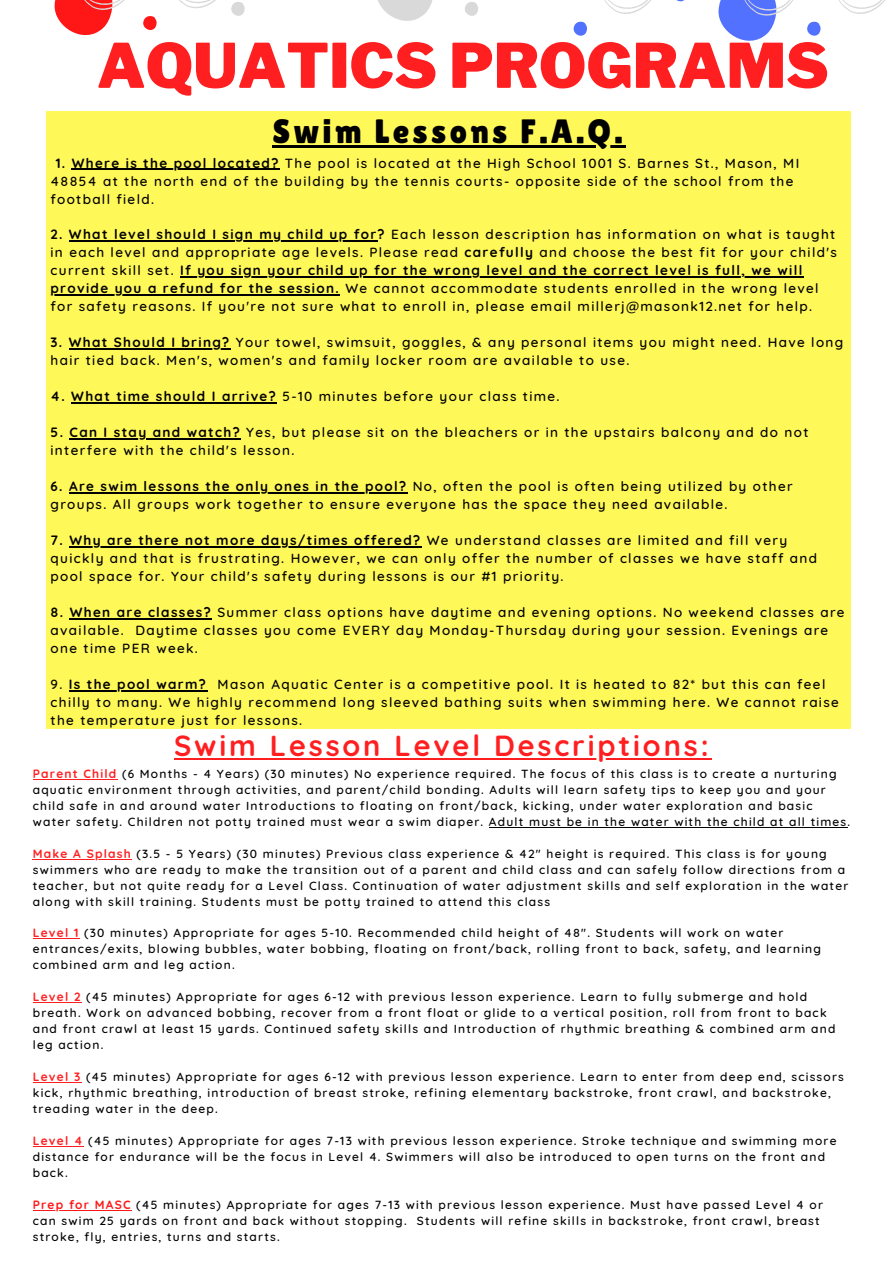
<style>
.page{position:relative;width:893px;height:1264px;background:#fff}
.page>*{position:absolute;margin:0;border:0;box-sizing:border-box;transform-origin:0 0}
.t1{font:900 60.9px "Libre Franklin";color:#ff1f20}
.t2{font:33.75px "Lilita One";letter-spacing:.1em;color:#000}
.t3{font:700 28.95px "Quicksand";letter-spacing:.1em;color:#ff1f20}
.t4{font:500 13.5px/18px "Quicksand";letter-spacing:.1em;color:#000}
.t5{font:500 12px/16px "Quicksand";letter-spacing:.1em;color:#000}
.s1{font-weight:700}
.s2{font-weight:700;color:#ff1f20}
.s3{font-weight:700;color:#ff1616}
</style>
<div class="page">
<svg style="left:143px;top:16px;width:14px;height:14px"></svg>
<svg style="left:54px;top:0;width:71px;height:35px"></svg>
<svg style="left:179px;top:0;width:66px;height:16px"></svg>
<svg style="left:378px;top:0;width:55px;height:21px"></svg>
<svg style="left:465px;top:2px;width:13px;height:14px"></svg>
<svg style="left:573px;top:21px;width:14px;height:15px"></svg>
<svg style="left:604px;top:0;width:47px;height:14px"></svg>
<svg style="left:807px;top:21px;width:14px;height:15px"></svg>
<svg style="left:718px;top:0;width:75px;height:41px"></svg>
<svg style="left:839px;top:0;width:46px;height:14px"></svg>
<div style="left:46px;top:111px;width:804px;height:617px;background:#fff859"></div>
<hr style="left:272px;top:145px;width:353px;height:2px;background:#000">
<hr style="left:72px;top:169px;width:208px;height:1px;background:#000">
<hr style="left:69px;top:240px;width:308px;height:2px;background:#000">
<hr style="left:180px;top:276px;width:623px;height:2px;background:#000">
<hr style="left:51px;top:294px;width:289px;height:2px;background:#000">
<hr style="left:69px;top:348px;width:162px;height:2px;background:#000">
<hr style="left:71px;top:402px;width:206px;height:1px;background:#000">
<hr style="left:70px;top:438px;width:171px;height:1px;background:#000">
<hr style="left:69px;top:492px;width:338px;height:1px;background:#000">
<hr style="left:69px;top:546px;width:352px;height:1px;background:#000">
<hr style="left:70px;top:618px;width:142px;height:1px;background:#000">
<hr style="left:69px;top:690px;width:138px;height:1px;background:#000">
<hr style="left:174px;top:757px;width:537px;height:2px;background:#ff1f20">
<hr style="left:33px;top:778px;width:85px;height:1px;background:#ff1f20">
<hr style="left:489px;top:826px;width:358px;height:1px;background:#000">
<hr style="left:33px;top:858px;width:99px;height:1px;background:#ff1f20">
<hr style="left:33px;top:938px;width:47px;height:1px;background:#ff1f20">
<hr style="left:33px;top:1002px;width:49px;height:1px;background:#ff1f20">
<hr style="left:33px;top:1082px;width:48px;height:1px;background:#ff1f20">
<hr style="left:33px;top:1146px;width:51px;height:1px;background:#ff1f20">
<hr style="left:33px;top:1210px;width:99px;height:1px;background:#ff1616">
<h1 class="t1" style="left:97px;top:29px;width:733px">AQUATICS PROGRAMS</h1>
<h2 class="t2" style="left:272px;top:112px;width:351px">Swim Lessons F.A.Q.</h2>
<p class="t4" style="left:51px;top:153px;width:750px;text-indent:5px"><span class="s1">1. Where is the pool located?</span> The pool is located at the High School 1001 S. Barnes St., Mason, MI<br>48854 at the north end of the building by the tennis courts- opposite side of the school from the football field.</p>
<p class="t4" style="left:51px;top:225px;width:787px"><span class="s1">2. What level should I sign my child up for?</span> Each lesson description has information on what is taught in each level and appropriate age levels. Please read <span class="s1">carefully</span> and choose the best fit for your child's current skill set. <span class="s1">If you sign your child up for the wrong level and the correct level is full, we will provide you a refund for the session.</span> We cannot accommodate students enrolled in the wrong level for safety reasons. If you're not sure what to enroll in, please email millerj@masonk12.net for help.</p>
<p class="t4" style="left:51px;top:333px;width:794px"><span class="s1">3. What Should I bring?</span> Your towel, swimsuit, goggles, &amp; any personal items you might need. Have long hair tied back. Men's, women's and family locker room are available to use.</p>
<p class="t4" style="left:51px;top:387px;width:510px"><span class="s1">4. What time should I arrive?</span> 5-10 minutes before your class time.</p>
<p class="t4" style="left:51px;top:423px;width:759px"><span class="s1">5. Can I stay and watch?</span> Yes, but please sit on the bleachers or in the upstairs balcony and do not interfere with the child's lesson.</p>
<p class="t4" style="left:51px;top:477px;width:743px"><span class="s1">6. Are swim lessons the only ones in the pool?</span> No, often the pool is often being utilized by other groups. All groups work together to ensure everyone has the space they need available.</p>
<p class="t4" style="left:51px;top:531px;width:768px"><span class="s1">7. Why are there not more days/times offered?</span> We understand classes are limited and fill very quickly and that is frustrating. However, we can only offer the number of classes we have staff and pool space for. Your child's safety during lessons is our #1 priority.</p>
<p class="t4" style="left:51px;top:603px;width:795px"><span class="s1">8. When are classes?</span> Summer class options have daytime and evening options. No weekend classes are available. Daytime classes you come EVERY day Monday-Thursday during your session. Evenings are one time PER week.</p>
<p class="t4" style="left:51px;top:675px;width:789px">9. <span class="s1">Is the pool warm?</span> Mason Aquatic Center is a competitive pool. It is heated to 82* but this can feel chilly to many. We highly recommend long sleeved bathing suits when swimming here. We cannot raise the temperature just for lessons.</p>
<h3 class="t3" style="left:174px;top:726px;width:536px">Swim Lesson Level Descriptions:</h3>
<p class="t5" style="left:33px;top:765px;width:818px"><span class="s2">Parent Child</span> (6 Months - 4 Years) (30 minutes) No experience required. The focus of this class is to create a nurturing aquatic environment through activities, and parent/child bonding. Adults will learn safety tips to keep you and your child safe in and around water Introductions to floating on front/back, kicking, under water exploration and basic water safety. Children not potty trained must wear a swim diaper. Adult must be in the water with the child at all times.</p>
<p class="t5" style="left:33px;top:845px;width:817px"><span class="s2">Make A Splash</span> (3.5 - 5 Years) (30 minutes) Previous class experience &amp; 42" height is required. This class is for young swimmers who are ready to make the transition out of a parent and child class and can safely follow directions from a teacher, but not quite ready for a Level Class. Continuation of water adjustment skills and self exploration in the water along with skill training. Students must be potty trained to attend this class</p>
<p class="t5" style="left:33px;top:925px;width:789px"><span class="s2">Level 1</span> (30 minutes) Appropriate for ages 5-10. Recommended child height of 48". Students will work on water entrances/exits, blowing bubbles, water bobbing, floating on front/back, rolling front to back, safety, and learning combined arm and leg action.</p>
<p class="t5" style="left:33px;top:988px;width:804px"><span class="s2">Level 2</span> (45 minutes) Appropriate for ages 6-12 with previous lesson experience. Learn to fully submerge and hold breath. Work on advanced bobbing, recover from a front float or glide to a vertical position, roll from front to back and front crawl at least 15 yards. Continued safety skills and Introduction of rhythmic breathing &amp; combined arm and leg action.</p>
<p class="t5" style="left:33px;top:1068px;width:812px"><span class="s2">Level 3</span> (45 minutes) Appropriate for ages 6-12 with previous lesson experience. Learn to enter from deep end, scissors kick, rhythmic breathing, introduction of breast stroke, refining elementary backstroke, front crawl, and backstroke, treading water in the deep.</p>
<p class="t5" style="left:33px;top:1132px;width:805px"><span class="s2">Level 4</span> (45 minutes) Appropriate for ages 7-13 with previous lesson experience. Stroke technique and swimming more distance for endurance will be the focus in Level 4. Swimmers will also be introduced to open turns on the front and back.</p>
<p class="t5" style="left:33px;top:1196px;width:791px"><span class="s3">Prep for MASC</span> (45 minutes) Appropriate for ages 7-13 with previous lesson experience. Must have passed Level 4 or can swim 25 yards on front and back without stopping. Students will refine skills in backstroke, front crawl, breast stroke, fly, entries, turns and starts.</p>
</div>
